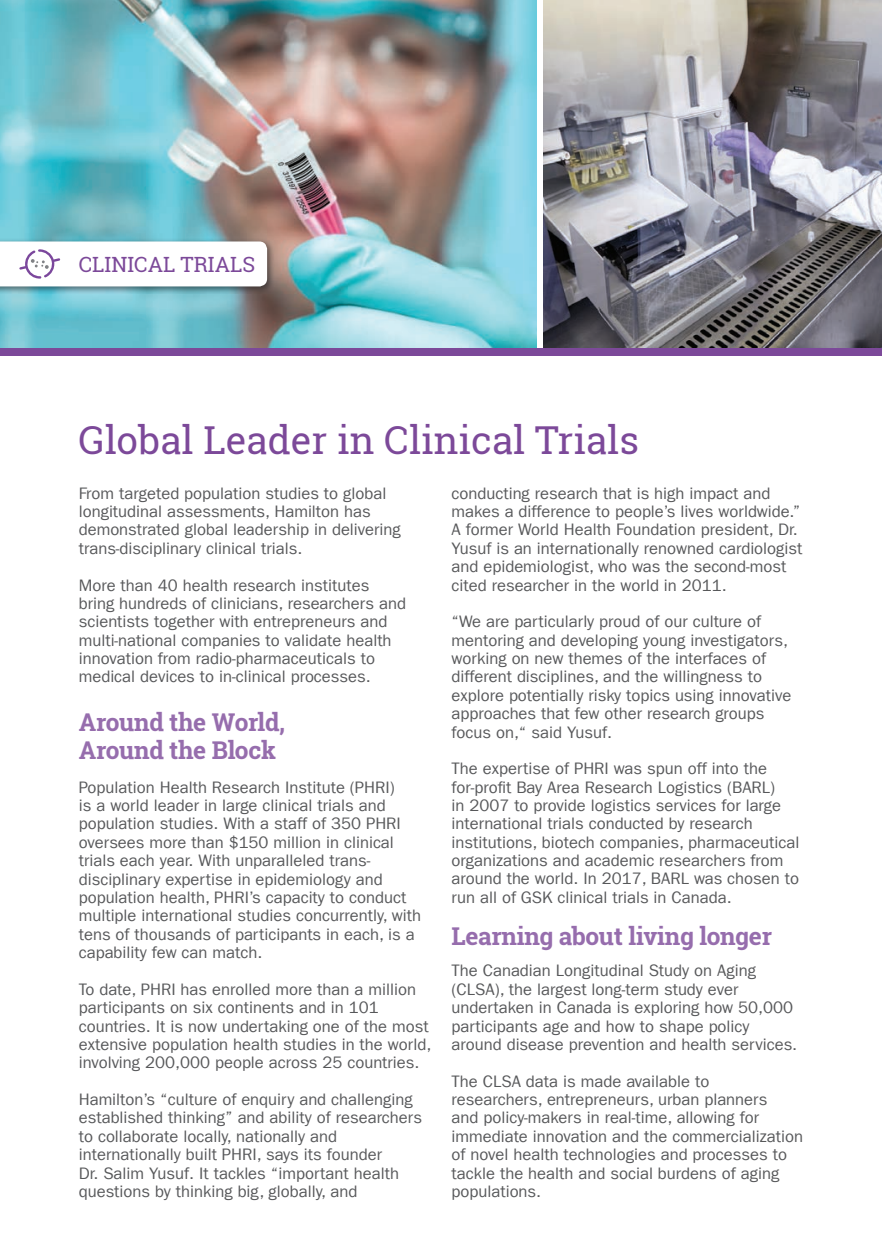
<style>
.page{position:relative;width:882px;height:1260px;background:#fff}
.page>*{position:absolute;margin:0;border:0;box-sizing:border-box;transform-origin:0 0}
.t1{font:38.5px "Roboto Slab";color:#7c4999}
.t2{font:700 24.5px/28px "Roboto Slab";letter-spacing:-.01em;color:#966dad}
.t3{font:21px "Roboto Slab";color:#7c4999}
.t4{font:16.62px/18.4px "Franklin Gothic LT Com";color:#57585a}
</style>
<div class="page">
<img style="left:0;top:0;width:536px;height:348px">
<img style="left:543px;top:0;width:339px;height:348px">
<div style="left:0;top:348px;width:882px;height:7px;background:#7c4999"></div>
<div style="left:0;top:238px;width:275px;height:56px;background:#231f20;opacity:.55"></div>
<svg style="left:0;top:241px;width:267px;height:45px"></svg>
<p class="t3" style="left:79px;top:250px;width:178px">CLINICAL TRIALS</p>
<h1 class="t1" style="left:79px;top:414px;width:562px">Global Leader in Clinical Trials</h1>
<p class="t4" style="left:79px;top:484px;width:324px">From targeted population studies to global longitudinal assessments, Hamilton has demonstrated global leadership in delivering trans-disciplinary clinical trials.</p>
<p class="t4" style="left:79px;top:576px;width:329px">More than 40 health research institutes bring hundreds of clinicians, researchers and scientists together with entrepreneurs and multi-national companies to validate health innovation from radio-pharmaceuticals to medical devices to in-clinical processes.</p>
<h2 class="t2" style="left:79px;top:708px;width:208px">Around the World,<br>Around the Block</h2>
<p class="t4" style="left:79px;top:778px;width:344px">Population Health Research Institute (PHRI)<br>is a world leader in large clinical trials and population studies. With a staff of 350 PHRI oversees more than $150 million in clinical trials each year. With unparalleled trans&shy;disciplinary expertise in epidemiology and population health, PHRI’s capacity to conduct multiple international studies concurrently, with tens of thousands of participants in each, is a capability few can match.</p>
<p class="t4" style="left:79px;top:980px;width:354px">To date, PHRI has enrolled more than a million participants on six continents and in 101 countries. It is now undertaking one of the most extensive population health studies in the world, involving 200,000 people across 25 countries.</p>
<p class="t4" style="left:79px;top:1090px;width:345px">Hamilton’s “culture of enquiry and challenging established thinking” and ability of researchers to collaborate locally, nationally and internationally built PHRI, says its founder<br>Dr. Salim Yusuf. It tackles “important health questions by thinking big, globally, and</p>
<p class="t4" style="left:451px;top:484px;width:353px">conducting research that is high impact and makes a difference to people’s lives worldwide.” A former World Health Foundation president, Dr.<br>Yusuf is an internationally renowned cardiologist and epidemiologist, who was the second-most cited researcher in the world in 2011.</p>
<p class="t4" style="left:451px;top:613px;width:341px">“We are particularly proud of our culture of mentoring and developing young investigators, working on new themes of the interfaces of different disciplines, and the willingness to explore potentially risky topics using innovative approaches that few other research groups focus on,“ said Yusuf.</p>
<p class="t4" style="left:451px;top:760px;width:350px">The expertise of PHRI was spun off into the for-profit Bay Area Research Logistics (BARL)<br>in 2007 to provide logistics services for large international trials conducted by research institutions, biotech companies, pharmaceutical organizations and academic researchers from around the world. In 2017, BARL was chosen to run all of GSK clinical trials in Canada.</p>
<h2 class="t2" style="left:452px;top:922px;width:322px">Learning about living longer</h2>
<p class="t4" style="left:452px;top:962px;width:347px">The Canadian Longitudinal Study on Aging (CLSA), the largest long-term study ever undertaken in Canada is exploring how 50,000 participants age and how to shape policy around disease prevention and health services.</p>
<p class="t4" style="left:452px;top:1072px;width:353px">The CLSA data is made available to researchers, entrepreneurs, urban planners<br>and policy-makers in real-time, allowing for immediate innovation and the commercialization of novel health technologies and processes to tackle the health and social burdens of aging populations.</p>
</div>
